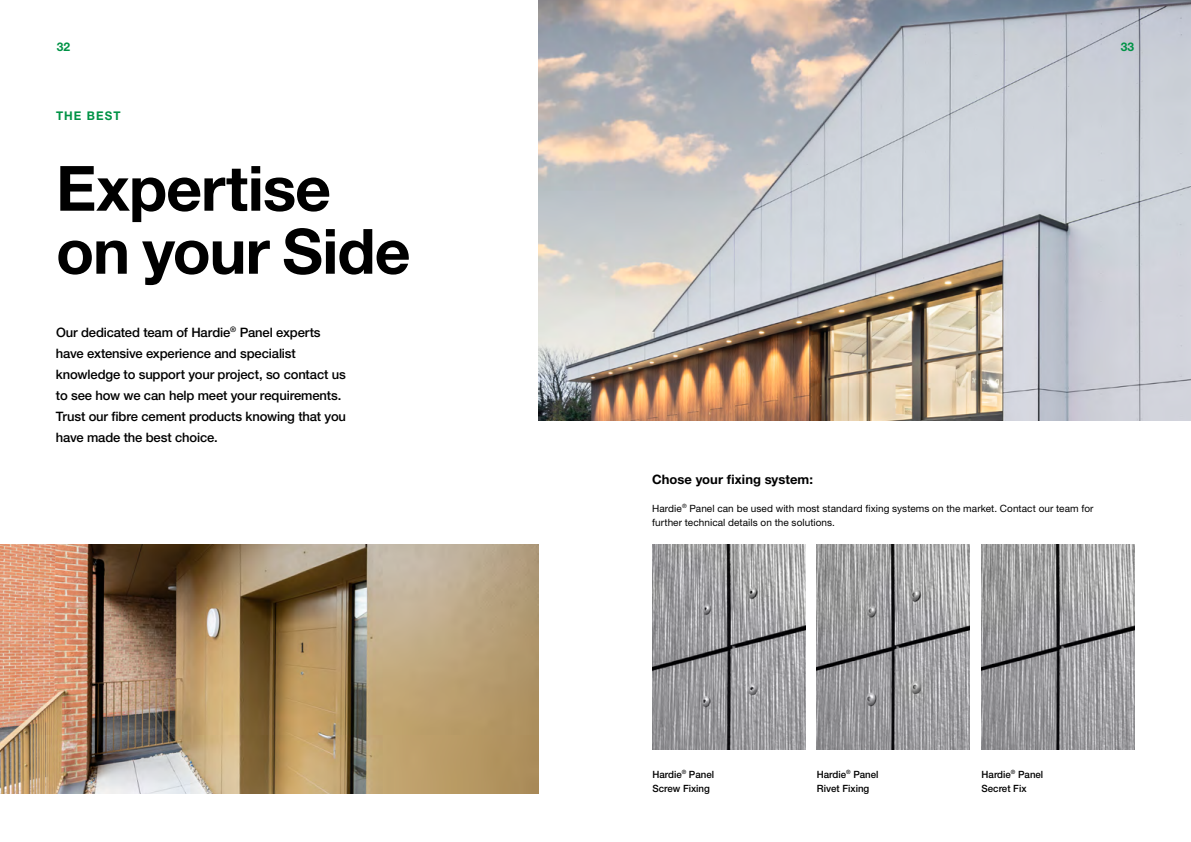
<style>
.page{position:relative;width:1191px;height:842px;background:#fff}
.page>*{position:absolute;margin:0;border:0;box-sizing:border-box;transform-origin:0 0}
.t1{font:700 62.5px/63px "Helvetica Neue LT Pro";letter-spacing:-.015em;color:#000}
.t2{font:500 13px/21px "Helvetica Neue LT Pro";letter-spacing:-.01em;color:#000}
.t3{font:700 13px "Helvetica Neue LT Pro";letter-spacing:.005em;color:#000}
.t4{font:700 12px "Helvetica Neue LT Pro";letter-spacing:.095em;color:#009346}
.t5{font:10px/14px "Helvetica Neue LT Pro";letter-spacing:.005em;color:#000}
.t6{font:500 10px/14px "Helvetica Neue LT Pro";color:#000}
</style>
<div class="page">
<img style="left:539px;top:0;width:652px;height:421px">
<img style="left:817px;top:544px;width:152px;height:206px">
<img style="left:981px;top:544px;width:153px;height:206px">
<img style="left:652px;top:544px;width:153px;height:205px">
<img style="left:0;top:544px;width:539px;height:250px">
<p class="t4" style="left:57px;top:39px;width:15px">32</p>
<p class="t4" style="left:1120px;top:39px;width:15px">33</p>
<p class="t4" style="left:56px;top:108px;width:66px">THE BEST</p>
<h1 class="t1" style="left:56px;top:155px;width:356px">Expertise on your Side</h1>
<p class="t2" style="left:56px;top:321px;width:291px">Our dedicated team of Hardie<sup>®</sup> Panel experts have extensive experience and specialist knowledge to support your project, so contact us to see how we can help meet your requirements.<br>Trust our fibre cement products knowing that you have made the best choice.</p>
<p class="t3" style="left:652px;top:471px;width:162px">Chose your fixing system:</p>
<p class="t5" style="left:652px;top:501px;width:443px">Hardie<sup>®</sup> Panel can be used with most standard fixing systems on the market. Contact our team for further technical details on the solutions.</p>
<p class="t6" style="left:652px;top:767px;width:63px">Hardie<sup>®</sup> Panel<br>Screw Fixing</p>
<p class="t6" style="left:981px;top:767px;width:63px">Hardie<sup>®</sup> Panel<br>Secret Fix</p>
<p class="t6" style="left:817px;top:767px;width:63px">Hardie<sup>®</sup> Panel<br>Rivet Fixing</p>
</div>
